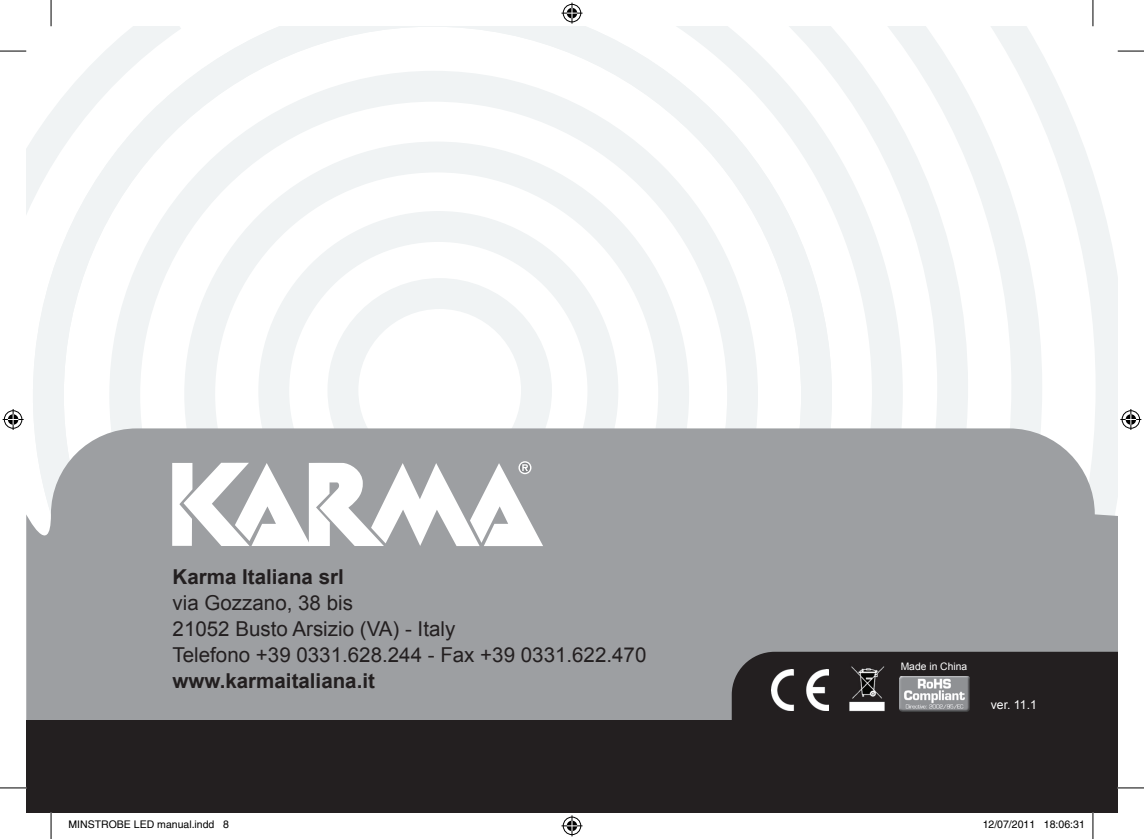
<style>
.page{position:relative;width:1144px;height:839px;background:#fff}
.page>*{position:absolute;margin:0;border:0;box-sizing:border-box;transform-origin:0 0}
.t1{font:20.47px/25.9px "Arial";color:#231f20}
.t2{font:700 20.47px "Arial";color:#231f20}
.t3{font:12.25px "Arial";color:#fff}
.t4{font:10.5px "Helvetica";color:#000}
.t5{font:10.33px "Arial";color:#fff}
</style>
<div class="page">
<svg style="left:33px;top:26px;width:713px;height:402px"></svg>
<svg style="left:94px;top:55px;width:652px;height:373px"></svg>
<svg style="left:169px;top:126px;width:535px;height:302px"></svg>
<svg style="left:746px;top:26px;width:103px;height:402px"></svg>
<svg style="left:849px;top:26px;width:108px;height:402px"></svg>
<svg style="left:957px;top:26px;width:161px;height:402px"></svg>
<svg style="left:26px;top:26px;width:189px;height:300px"></svg>
<div style="left:26px;top:428px;width:1092px;height:292px;background:#9d9fa2"></div>
<div style="left:732px;top:652px;width:386px;height:161px;background:#231f20"></div>
<div style="left:26px;top:720px;width:753px;height:93px;background:#231f20"></div>
<svg style="left:518px;top:461px;width:13px;height:13px"></svg>
<svg style="left:172px;top:463px;width:371px;height:83px"></svg>
<img style="left:900px;top:676px;width:70px;height:35px">
<img style="left:849px;top:663px;width:36px;height:49px">
<img style="left:772px;top:670px;width:57px;height:40px">
<svg style="left:0;top:51px;width:26px;height:1px"></svg>
<svg style="left:1118px;top:51px;width:26px;height:1px"></svg>
<svg style="left:0;top:787px;width:26px;height:1px"></svg>
<svg style="left:1118px;top:787px;width:26px;height:1px"></svg>
<svg style="left:51px;top:0;width:1px;height:26px"></svg>
<svg style="left:51px;top:813px;width:1px;height:26px"></svg>
<svg style="left:1092px;top:0;width:1px;height:26px"></svg>
<svg style="left:1092px;top:813px;width:1px;height:26px"></svg>
<svg style="left:561px;top:3px;width:21px;height:21px"></svg>
<svg style="left:561px;top:815px;width:21px;height:21px"></svg>
<svg style="left:3px;top:409px;width:21px;height:21px"></svg>
<svg style="left:1120px;top:409px;width:21px;height:21px"></svg>
<p class="t2" style="left:173px;top:563px;width:173px">Karma Italiana srl</p>
<p class="t1" style="left:173px;top:590px;width:475px">via Gozzano, 38 bis<br>21052 Busto Arsizio (VA) - Italy<br>Telefono +39 0331.628.244 - Fax +39 0331.622.470</p>
<p class="t2" style="left:173px;top:667px;width:204px">www.karmaitaliana.it</p>
<p class="t5" style="left:901px;top:659px;width:68px">Made in China</p>
<p class="t3" style="left:991px;top:696px;width:48px">ver. 11.1</p>
<p class="t4" style="left:69px;top:818px;width:162px">MINSTROBE LED manual.indd 8</p>
<p class="t4" style="left:983px;top:818px;width:104px">12/07/2011 18:06:31</p>
</div>
